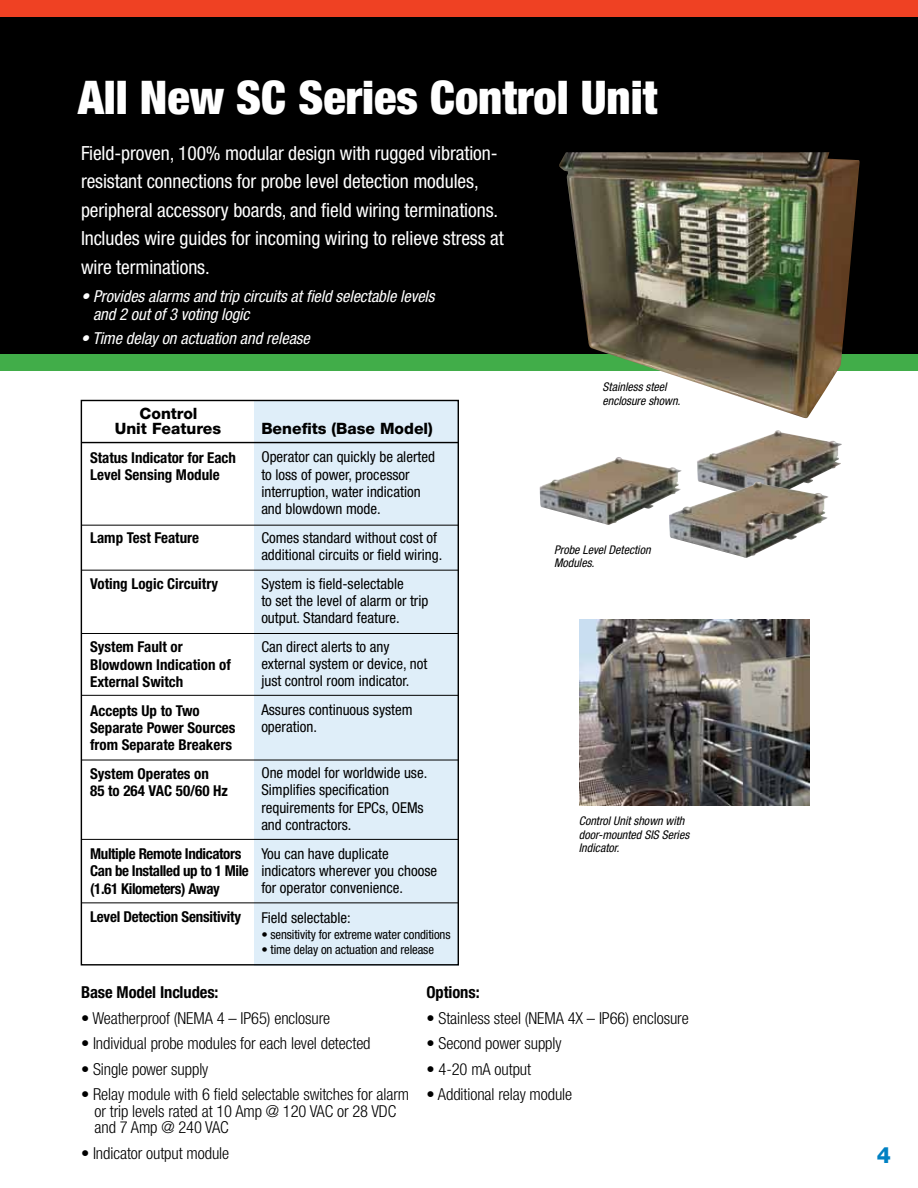
<style>
.page{position:relative;width:918px;height:1188px;background:#fff}
.page>*{position:absolute;margin:0;border:0;box-sizing:border-box;transform-origin:0 0}
.t1{font:900 condensed 46.5px "Helvetica Neue";color:#fff}
.t2{font:800 22.5px "Helvetica Neue LT Std";color:#0081c3}
.t3{font:condensed 19.5px/28.5px "Helvetica Neue LT Std";letter-spacing:-.005em;color:#fff}
.t4{font:300 condensed 16.5px/16.5px "Helvetica Neue LT Std";letter-spacing:-.005em;color:#000}
.t5{font:italic condensed 16.5px/18px "Helvetica Neue LT Std";letter-spacing:-.005em;color:#fff}
.t6{font:700 condensed 16.5px "Helvetica Neue LT Std";letter-spacing:-.005em;color:#000}
.t7{font:800 15.6px/15.8px "Helvetica Neue LT Std";color:#000;text-align:center}
.t8{font:condensed 15px/17.2px "Helvetica Neue LT Std";color:#000}
.t9{font:700 condensed 15px/17.2px "Helvetica Neue LT Std";color:#000}
.t10{font:700 condensed 15px/17.2px "Helvetica Neue LT Std";letter-spacing:-.025em;color:#000}
.t11{font:condensed 12.75px "Helvetica Neue LT Std";letter-spacing:-.01em;color:#000}
.t12{font:italic condensed 12px/13.5px "Helvetica Neue LT Std";color:#000}
</style>
<div class="page">
<div style="left:0;top:0;width:918px;height:361px;background:#000"></div>
<div style="left:0;top:0;width:918px;height:17px;background:#ef4123"></div>
<div style="left:0;top:354px;width:918px;height:17px;background:#41ad49"></div>
<div style="left:254px;top:401px;width:204px;height:565px;background:#dfeef9"></div>
<hr style="left:81px;top:442px;width:378px;height:1px;background:#000">
<hr style="left:81px;top:570px;width:378px;height:1px;background:#000">
<hr style="left:81px;top:633px;width:378px;height:1px;background:#000">
<hr style="left:81px;top:695px;width:378px;height:1px;background:#000">
<hr style="left:81px;top:760px;width:378px;height:1px;background:#000">
<hr style="left:81px;top:839px;width:378px;height:1px;background:#000">
<hr style="left:81px;top:903px;width:378px;height:1px;background:#000">
<hr style="left:81px;top:525px;width:378px;height:1px;background:#000">
<img style="left:559px;top:152px;width:301px;height:266px">
<img style="left:540px;top:457px;width:142px;height:68px">
<img style="left:697px;top:430px;width:145px;height:67px">
<img style="left:669px;top:481px;width:159px;height:77px">
<img style="left:579px;top:620px;width:231px;height:185px">
<h1 class="t1" style="left:78px;top:69px;width:581px">All New SC Series Control Unit</h1>
<p class="t3" style="left:81px;top:138px;width:425px">Field-proven, 100% modular design with rugged vibration&shy;resistant connections for probe level detection modules, peripheral accessory boards, and field wiring terminations.<br>Includes wire guides for incoming wiring to relieve stress at wire terminations.</p>
<p class="t5" style="left:93px;top:288px;width:343px;text-indent:-12px">• Provides alarms and trip circuits at field selectable levels and 2 out of 3 voting logic</p>
<p class="t5" style="left:81px;top:330px;width:230px">• Time delay on actuation and release</p>
<p class="t7" style="left:115px;top:405px;width:108px">Control<br>Unit Features</p>
<p class="t9" style="left:90px;top:449px;width:147px">Status Indicator for Each<br>Level Sensing Module</p>
<p class="t9" style="left:90px;top:529px;width:111px">Lamp Test Feature</p>
<p class="t9" style="left:90px;top:575px;width:130px">Voting Logic Circuitry</p>
<p class="t9" style="left:90px;top:638px;width:142px">System Fault or<br>Blowdown Indication of<br>External Switch</p>
<p class="t9" style="left:90px;top:701px;width:147px">Accepts Up to Two<br>Separate Power Sources from Separate Breakers</p>
<p class="t9" style="left:90px;top:765px;width:139px">System Operates on<br>85 to 264 VAC 50/60 Hz</p>
<p class="t10" style="left:90px;top:845px;width:160px">Multiple Remote Indicators<br>Can be Installed up to 1 Mile (1.61 Kilometers) Away</p>
<p class="t9" style="left:90px;top:908px;width:152px">Level Detection Sensitivity</p>
<p class="t7" style="left:261px;top:420px;width:173px">Benefits (Base Model)</p>
<p class="t8" style="left:261px;top:448px;width:175px">Operator can quickly be alerted to loss of power, processor interruption, water indication and blowdown mode.</p>
<p class="t8" style="left:261px;top:529px;width:183px">Comes standard without cost of additional circuits or field wiring.</p>
<p class="t8" style="left:261px;top:575px;width:169px">System is field-selectable<br>to set the level of alarm or trip output. Standard feature.</p>
<p class="t8" style="left:261px;top:638px;width:167px">Can direct alerts to any external system or device, not just control room indicator.</p>
<p class="t8" style="left:261px;top:701px;width:153px">Assures continuous system operation.</p>
<p class="t8" style="left:261px;top:764px;width:168px">One model for worldwide use.<br>Simplifies specification requirements for EPCs, OEMs and contractors.</p>
<p class="t8" style="left:261px;top:845px;width:177px">You can have duplicate indicators wherever you choose for operator convenience.</p>
<p class="t8" style="left:261px;top:909px;width:91px">Field selectable:</p>
<p class="t11" style="left:261px;top:928px;width:191px">• sensitivity for extreme water conditions</p>
<p class="t11" style="left:261px;top:943px;width:174px">• time delay on actuation and release</p>
<p class="t12" style="left:603px;top:380px;width:79px">Stainless steel enclosure shown.</p>
<p class="t12" style="left:554px;top:543px;width:98px">Probe Level Detection<br>Modules.</p>
<p class="t12" style="left:579px;top:814px;width:112px">Control Unit shown with door-mounted SIS Series<br>Indicator.</p>
<p class="t6" style="left:81px;top:983px;width:139px">Base Model Includes:</p>
<p class="t4" style="left:81px;top:1010px;width:251px">• Weatherproof (NEMA 4 – IP65) enclosure</p>
<p class="t4" style="left:81px;top:1035px;width:291px">• Individual probe modules for each level detected</p>
<p class="t4" style="left:81px;top:1061px;width:129px">• Single power supply</p>
<p class="t4" style="left:94px;top:1086px;width:316px;text-indent:-13px">• Relay module with 6 field selectable switches for alarm or trip levels rated at 10 Amp @ 120 VAC or 28 VDC and 7 Amp @ 240 VAC</p>
<p class="t4" style="left:81px;top:1145px;width:150px">• Indicator output module</p>
<p class="t6" style="left:427px;top:983px;width:55px">Options:</p>
<p class="t4" style="left:427px;top:1010px;width:264px">• Stainless steel (NEMA 4X – IP66) enclosure</p>
<p class="t4" style="left:427px;top:1035px;width:137px">• Second power supply</p>
<p class="t4" style="left:427px;top:1061px;width:106px">• 4-20 mA output</p>
<p class="t4" style="left:427px;top:1086px;width:147px">• Additional relay module</p>
<h2 class="t2" style="left:877px;top:1142px;width:16px">4</h2>
</div>
